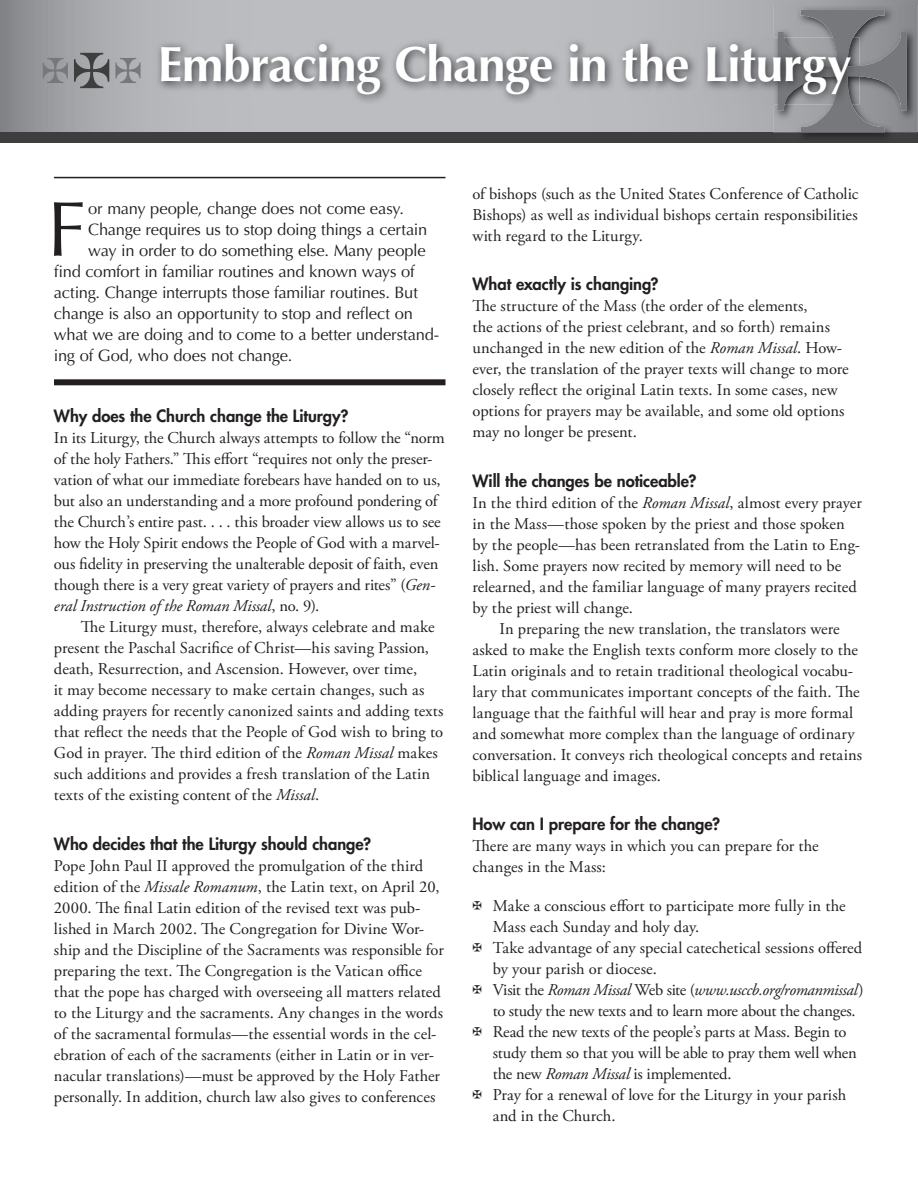
<style>
.page{position:relative;width:918px;height:1188px;background:#fff}
.page>*{position:absolute;margin:0;border:0;box-sizing:border-box;transform-origin:0 0}
.t1{font:77.85px "Optima LT Std";color:#231f20}
.t2{font:700 49.5px "Optima LT Std";letter-spacing:-.015em;color:#fff}
.t3{font:16.5px/21px "Adobe Garamond Pro";color:#231f20}
.t4{font:16.5px "Optima LT Std";letter-spacing:-.01em;color:#231f20}
.t5{font:800 16.5px "Futura Std";color:#231f20}
.t6{font:italic 16.5px "Adobe Garamond Pro";letter-spacing:-.02em;color:#231f20}
.t7{font:16.5px "Adobe Garamond Pro";letter-spacing:-.02em;color:#231f20}
.s1{font-style:italic}
.s2{font-style:normal}
</style>
<div class="page">
<svg style="left:0;top:0;width:918px;height:133px;background:#afb0b3"></svg>
<div style="left:0;top:133px;width:918px;height:10px;background:#3e3e3f"></div>
<svg style="left:74px;top:53px;width:35px;height:35px"></svg>
<svg style="left:43px;top:58px;width:25px;height:25px"></svg>
<svg style="left:115px;top:58px;width:26px;height:25px"></svg>
<img style="left:773px;top:5px;width:144px;height:132px">
<svg style="left:778px;top:10px;width:129px;height:123px;background:#85878a"></svg>
<img style="left:154px;top:37px;width:624px;height:67px">
<img style="left:778px;top:37px;width:82px;height:67px">
<hr style="left:54px;top:177px;width:392px;height:1px;background:#231f20">
<div style="left:54px;top:379px;width:392px;height:6px;background:#231f20"></div>
<h2 class="t2" style="left:158px;top:36px;width:696px">Embracing Change in the Liturgy</h2>
<h1 class="t1" style="left:47px;top:184px;width:40px">F</h1>
<p class="t4" style="left:88px;top:198px;width:317px">or many people, change does not come easy.</p>
<p class="t4" style="left:88px;top:219px;width:340px">Change requires us to stop doing things a certain</p>
<p class="t4" style="left:88px;top:240px;width:339px">way in order to do something else. Many people</p>
<p class="t4" style="left:63px;top:261px;width:353px">nd comfort in familiar routines and known ways of</p>
<p class="t4" style="left:54px;top:282px;width:365px">acting. Change interrupts those familiar routines. But</p>
<p class="t4" style="left:54px;top:303px;width:360px">change is also an opportunity to stop and re-ect on</p>
<p class="t4" style="left:54px;top:324px;width:387px">what we are doing and to come to a better understand-</p>
<p class="t4" style="left:54px;top:345px;width:240px">ing of God, who does not change.</p>
<p class="t5" style="left:54px;top:406px;width:296px">Why does the Church change the Liturgy?</p>
<p class="t3" style="left:54px;top:428px;width:392px">In its Liturgy, the Church always attempts to follow the “norm of the holy Fathers.” This effort “requires not only the preser&shy;vation of what our immediate forebears have handed on to us, but also an understanding and a more profound pondering of the Church’s entire past. . . . this broader view allows us to see how the Holy Spirit endows the People of God with a marvel&shy;ous fidelity in preserving the unalterable deposit of faith, even though there is a very great variety of prayers and rites” (<span class="s1">Gen&shy;eral Instruction of the Roman Missal</span>, no. 9).</p>
<p class="t3" style="left:54px;top:617px;width:391px;text-indent:27px">The Liturgy must, therefore, always celebrate and make present the Paschal Sacrifice of Christ—his saving Passion, death, Resurrection, and Ascension. However, over time,<br>it may become necessary to make certain changes, such as adding prayers for recently canonized saints and adding texts that reflect the needs that the People of God wish to bring to God in prayer. The third edition of the <span class="s1">Roman Missal</span> makes such additions and provides a fresh translation of the Latin texts of the existing content of the <span class="s1">Missal</span>.</p>
<p class="t5" style="left:54px;top:833px;width:319px">Who decides that the Liturgy should change?</p>
<p class="t3" style="left:54px;top:856px;width:391px">Pope John Paul II approved the promulgation of the third edition of the <span class="s1">Missale Romanum</span>, the Latin text, on April 20, 2000. The final Latin edition of the revised text was pub&shy;lished in March 2002. The Congregation for Divine Wor&shy;ship and the Discipline of the Sacraments was responsible for preparing the text. The Congregation is the Vatican office that the pope has charged with overseeing all matters related to the Liturgy and the sacraments. Any changes in the words of the sacramental formulas—the essential words in the cel&shy;ebration of each of the sacraments (either in Latin or in ver&shy;nacular translations)—must be approved by the Holy Father personally. In addition, church law also gives to conferences</p>
<p class="t3" style="left:473px;top:183px;width:388px;text-align:justify">of bishops (such as the United States Conference of Catholic Bishops) as well as individual bishops certain responsibilities with regard to the Liturgy.</p>
<p class="t5" style="left:473px;top:274px;width:188px">What exactly is changing?</p>
<p class="t3" style="left:473px;top:296px;width:378px">The structure of the Mass (the order of the elements,<br>the actions of the priest celebrant, and so forth) remains unchanged in the new edition of the <span class="s1">Roman Missal</span>. How&shy;ever, the translation of the prayer texts will change to more closely reflect the original Latin texts. In some cases, new options for prayers may be available, and some old options may no longer be present.</p>
<p class="t5" style="left:473px;top:470px;width:225px">Will the changes be noticeable?</p>
<p class="t3" style="left:473px;top:493px;width:391px">In the third edition of the <span class="s1">Roman Missal</span>, almost every prayer in the Mass—those spoken by the priest and those spoken by the people—has been retranslated from the Latin to Eng&shy;lish. Some prayers now recited by memory will need to be relearned, and the familiar language of many prayers recited by the priest will change.</p>
<p class="t3" style="left:473px;top:619px;width:391px;text-indent:27px">In preparing the new translation, the translators were asked to make the English texts conform more closely to the Latin originals and to retain traditional theological vocabu&shy;lary that communicates important concepts of the faith. The language that the faithful will hear and pray is more formal and somewhat more complex than the language of ordinary conversation. It conveys rich theological concepts and retains biblical language and images.</p>
<p class="t5" style="left:473px;top:814px;width:249px">How can I prepare for the change?</p>
<p class="t3" style="left:473px;top:836px;width:348px">There are many ways in which you can prepare for the changes in the Mass:</p>
<p class="t3" style="left:473px;top:896px;width:375px">✠ Make a conscious effort to participate more fully in the</p>
<p class="t3" style="left:493px;top:917px;width:208px">Mass each Sunday and holy day.</p>
<p class="t3" style="left:473px;top:938px;width:391px">✠ Take advantage of any special catechetical sessions offered</p>
<p class="t3" style="left:493px;top:959px;width:166px">by your parish or diocese.</p>
<p class="t6" style="left:473px;top:980px;width:393px">✠ <span class="s2">Visit the</span> Roman Missal <span class="s2">Web site (</span>www.usccb.org/romanmissal<span class="s2">)</span></p>
<p class="t3" style="left:493px;top:1001px;width:364px">to study the new texts and to learn more about the changes.</p>
<p class="t3" style="left:472px;top:1022px;width:376px">✠ Read the new texts of the people’s parts at Mass. Begin to</p>
<p class="t3" style="left:493px;top:1043px;width:366px">study them so that you will be able to pray them well when</p>
<p class="t7" style="left:493px;top:1064px;width:240px">the new <span class="s1">Roman Missal</span> is implemented.</p>
<p class="t3" style="left:472px;top:1085px;width:375px">✠ Pray for a renewal of love for the Liturgy in your parish</p>
<p class="t3" style="left:493px;top:1106px;width:124px">and in the Church.</p>
</div>
